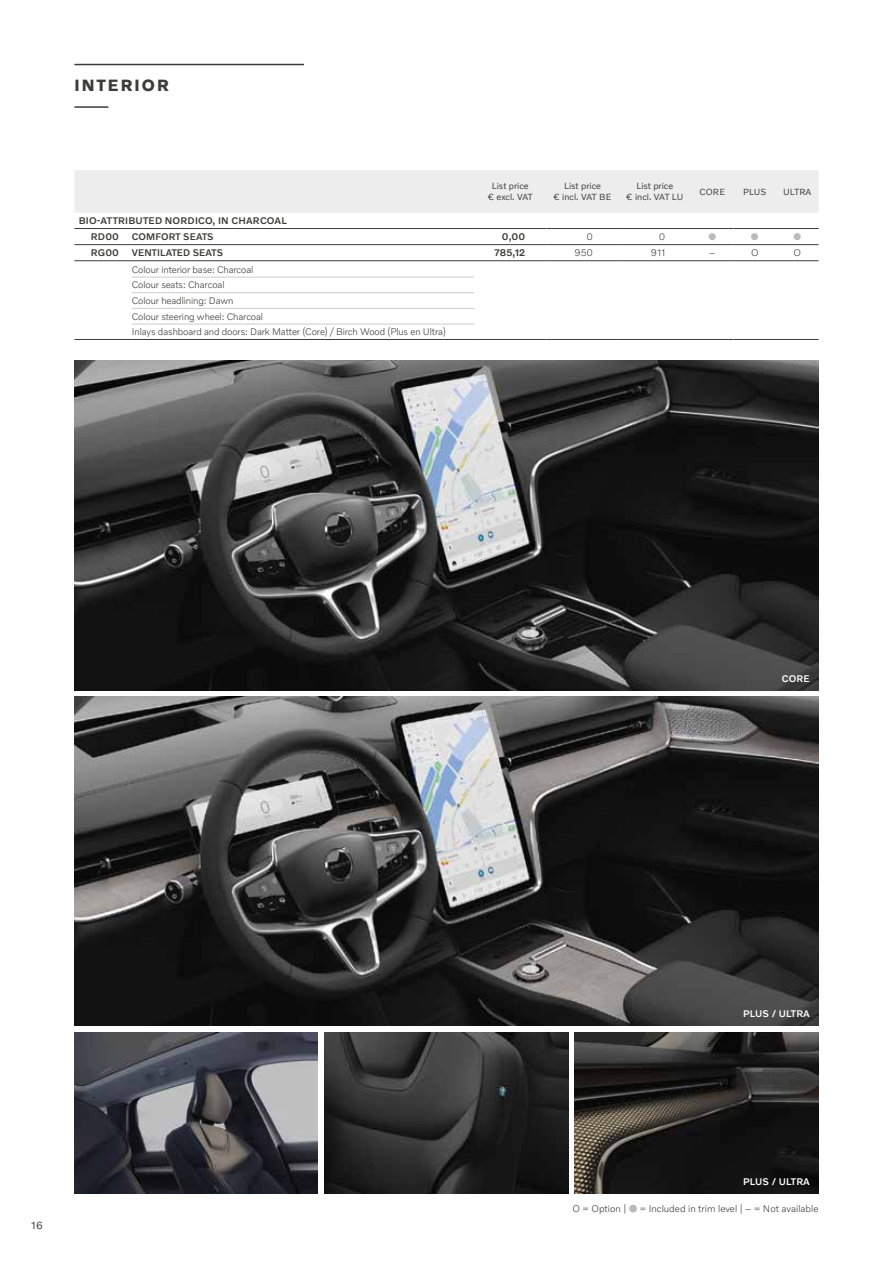
<style>
.page{position:relative;width:893px;height:1263px;background:#fff}
.page>*{position:absolute;margin:0;border:0;box-sizing:border-box;transform-origin:0 0}
.t1{font:700 16.5px "Volvo Novum";letter-spacing:.125em;color:#3c3c3b}
.t2{font:10.5px "Volvo Novum";color:#3c3c3b}
.t3{font:300 9.75px/15.6px "Volvo Novum";letter-spacing:-.01em;color:#3c3c3b}
.t4{font:500 9.75px/16px "Volvo Novum";letter-spacing:.01em;color:#3c3c3b}
.t5{font:500 9.75px "Volvo Novum";letter-spacing:.02em;color:#fff}
.t6{font:9.75px "Zapf Dingbats ITC";color:#bababa}
.t7{font:9px/10.8px "Volvo Novum";color:#3c3c3b;text-align:center}
.s1{font-family:"European Pi One";font-weight:400;color:#bababa}
</style>
<div class="page">
<img style="left:74px;top:361px;width:745px;height:329px">
<img style="left:74px;top:696px;width:745px;height:330px">
<hr style="left:74px;top:64px;width:230px;height:1px;background:#3c3c3b">
<hr style="left:74px;top:106px;width:34px;height:2px;background:#3c3c3b">
<img style="left:324px;top:1032px;width:244px;height:162px">
<img style="left:575px;top:1032px;width:244px;height:162px">
<img style="left:74px;top:1032px;width:244px;height:162px">
<div style="left:74px;top:170px;width:745px;height:43px;background:#ededed"></div>
<hr style="left:74px;top:228px;width:58px;height:1px;background:#3c3c3b">
<hr style="left:132px;top:228px;width:342px;height:1px;background:#3c3c3b">
<hr style="left:474px;top:228px;width:72px;height:1px;background:#3c3c3b">
<hr style="left:546px;top:228px;width:73px;height:1px;background:#3c3c3b">
<hr style="left:619px;top:228px;width:72px;height:1px;background:#3c3c3b">
<hr style="left:691px;top:228px;width:42px;height:1px;background:#3c3c3b">
<hr style="left:733px;top:228px;width:43px;height:1px;background:#3c3c3b">
<hr style="left:776px;top:228px;width:43px;height:1px;background:#3c3c3b">
<hr style="left:74px;top:244px;width:58px;height:1px;background:#3c3c3b">
<hr style="left:132px;top:244px;width:342px;height:1px;background:#3c3c3b">
<hr style="left:474px;top:244px;width:72px;height:1px;background:#3c3c3b">
<hr style="left:546px;top:244px;width:73px;height:1px;background:#3c3c3b">
<hr style="left:619px;top:244px;width:72px;height:1px;background:#3c3c3b">
<hr style="left:691px;top:244px;width:42px;height:1px;background:#3c3c3b">
<hr style="left:733px;top:244px;width:43px;height:1px;background:#3c3c3b">
<hr style="left:776px;top:244px;width:43px;height:1px;background:#3c3c3b">
<hr style="left:74px;top:260px;width:58px;height:1px;background:#3c3c3b">
<hr style="left:132px;top:260px;width:342px;height:1px;background:#3c3c3b">
<hr style="left:474px;top:260px;width:72px;height:1px;background:#3c3c3b">
<hr style="left:546px;top:260px;width:73px;height:1px;background:#3c3c3b">
<hr style="left:619px;top:260px;width:72px;height:1px;background:#3c3c3b">
<hr style="left:691px;top:260px;width:42px;height:1px;background:#3c3c3b">
<hr style="left:733px;top:260px;width:43px;height:1px;background:#3c3c3b">
<hr style="left:776px;top:260px;width:43px;height:1px;background:#3c3c3b">
<hr style="left:74px;top:339px;width:58px;height:1px;background:#3c3c3b">
<hr style="left:132px;top:339px;width:342px;height:1px;background:#3c3c3b">
<hr style="left:474px;top:339px;width:72px;height:1px;background:#3c3c3b">
<hr style="left:546px;top:339px;width:73px;height:1px;background:#3c3c3b">
<hr style="left:619px;top:339px;width:72px;height:1px;background:#3c3c3b">
<hr style="left:691px;top:339px;width:42px;height:1px;background:#3c3c3b">
<hr style="left:733px;top:339px;width:43px;height:1px;background:#3c3c3b">
<hr style="left:776px;top:339px;width:43px;height:1px;background:#3c3c3b">
<hr style="left:132px;top:277px;width:342px;height:1px;background:#ccc">
<hr style="left:132px;top:292px;width:342px;height:1px;background:#ccc">
<hr style="left:132px;top:308px;width:342px;height:1px;background:#ccc">
<hr style="left:132px;top:324px;width:342px;height:1px;background:#ccc">
<h1 class="t1" style="left:75px;top:75px;width:96px">INTERIOR</h1>
<p class="t7" style="left:488px;top:181px;width:46px">List price € excl. VAT</p>
<p class="t7" style="left:553px;top:181px;width:60px">List price<br>€ incl. VAT BE</p>
<p class="t7" style="left:626px;top:181px;width:59px">List price<br>€ incl. VAT LU</p>
<p class="t7" style="left:699px;top:186px;width:27px">CORE</p>
<p class="t7" style="left:743px;top:186px;width:25px">PLUS</p>
<p class="t7" style="left:783px;top:186px;width:30px">ULTRA</p>
<p class="t4" style="left:91px;top:212px;width:197px;text-indent:-12px">BIO-ATTRIBUTED NORDICO, IN CHARCOAL<br>RD00</p>
<p class="t4" style="left:132px;top:229px;width:83px">COMFORT SEATS</p>
<p class="t4" style="left:502px;top:229px;width:25px">0,00</p>
<p class="t3" style="left:587px;top:229px;width:8px">0</p>
<p class="t3" style="left:659px;top:229px;width:8px">0</p>
<p class="t6" style="left:708px;top:232px;width:9px">●</p>
<p class="t6" style="left:751px;top:232px;width:9px">●</p>
<p class="t6" style="left:793px;top:232px;width:9px">●</p>
<p class="t4" style="left:91px;top:245px;width:30px">RG00</p>
<p class="t4" style="left:132px;top:245px;width:93px">VENTILATED SEATS</p>
<p class="t4" style="left:494px;top:245px;width:32px">785,12</p>
<p class="t3" style="left:574px;top:245px;width:20px">950</p>
<p class="t3" style="left:651px;top:245px;width:16px">911</p>
<p class="t3" style="left:709px;top:245px;width:8px">–</p>
<p class="t3" style="left:751px;top:245px;width:9px">O</p>
<p class="t3" style="left:793px;top:245px;width:9px">O</p>
<p class="t3" style="left:132px;top:261px;width:316px">Colour interior base: Charcoal<br>Colour seats: Charcoal<br>Colour headlining: Dawn<br>Colour steering wheel: Charcoal<br>Inlays dashboard and doors: Dark Matter (Core) / Birch Wood (Plus en Ultra)</p>
<p class="t2" style="left:31px;top:1218px;width:13px">16</p>
<p class="t5" style="left:782px;top:672px;width:30px">CORE</p>
<p class="t5" style="left:743px;top:1008px;width:68px">PLUS / ULTRA</p>
<p class="t5" style="left:743px;top:1176px;width:68px">PLUS / ULTRA</p>
<p class="t3" style="left:573px;top:1200px;width:247px">O = Option | <span class="s1">V</span> = Included in trim level | – = Not available</p>
</div>
